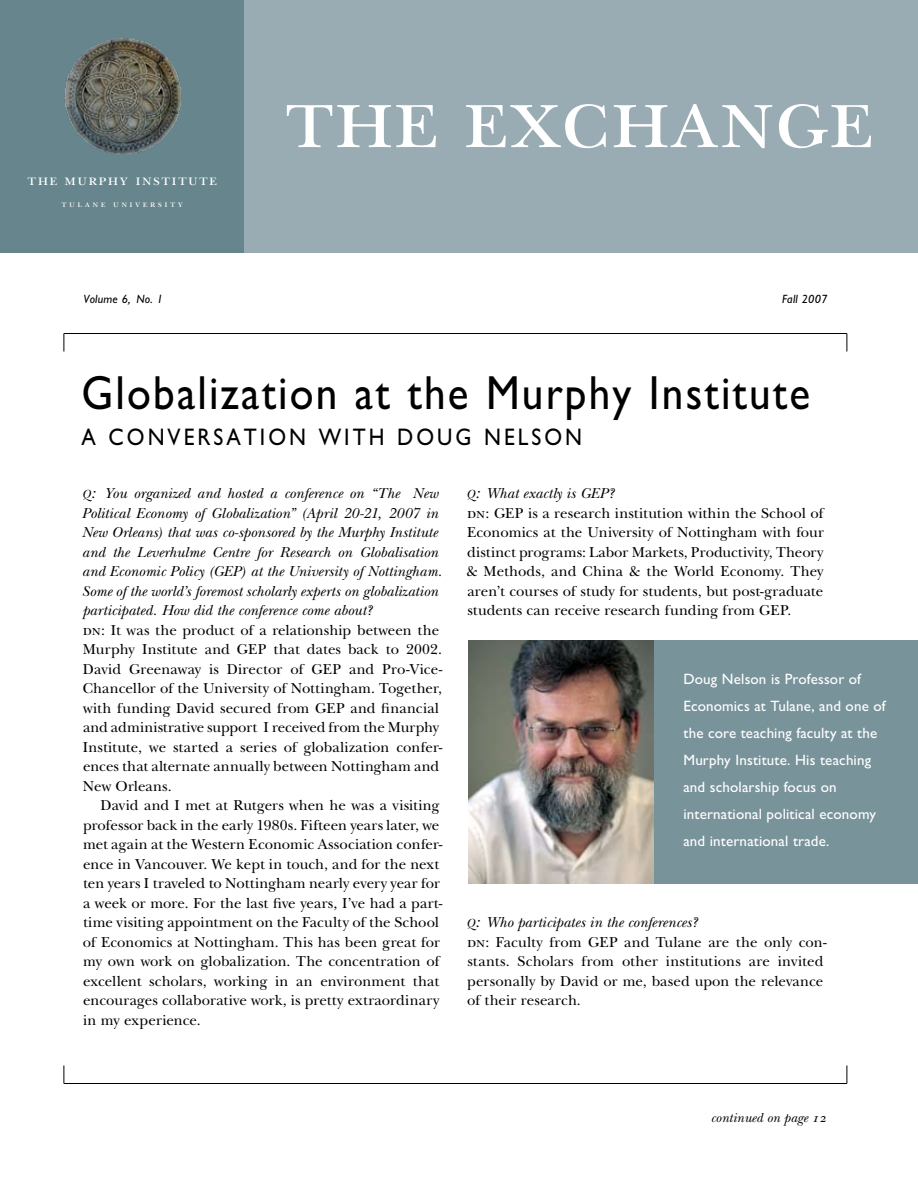
<style>
.page{position:relative;width:918px;height:1188px;background:#fff}
.page>*{position:absolute;margin:0;border:0;box-sizing:border-box;transform-origin:0 0}
.t1{font:90px "New Baskerville SC";letter-spacing:-.005em;color:#fff}
.t2{font:48px "M Gill Sans";letter-spacing:.05em;color:#000;scale:.9 1}
.t3{font:24px "M Gill Sans";letter-spacing:.14em;color:#000;scale:.9 1}
.t4{font:15.9px "New Baskerville SC";letter-spacing:.08em;color:#fff}
.t5{font:15px/19.5px "New Baskerville";color:#000}
.t6{font:15px/27px "M Gill Sans";letter-spacing:.01em;color:#fff}
.t7{font:13.5px "New Baskerville Italic Os F";color:#000}
.t8{font:italic 12px "M Gill Sans";letter-spacing:.015em;color:#000}
.t9{font:9.6px "New Baskerville SC";letter-spacing:.25em;color:#fff}
.s1{font-style:italic;font-size:12.3px}
.s2{font-style:italic;font-size:16.5px}
.s3{font-style:italic}
.s4{font-family:"New Baskerville SC"}
</style>
<div class="page">
<div style="left:0;top:0;width:244px;height:253px;background:#66858d"></div>
<div style="left:244px;top:0;width:674px;height:253px;background:#9aacb3"></div>
<hr style="left:64px;top:333px;width:783px;height:1px;background:#000">
<svg style="left:64px;top:334px;width:1px;height:18px"></svg>
<svg style="left:847px;top:334px;width:1px;height:18px"></svg>
<hr style="left:64px;top:1083px;width:783px;height:1px;background:#000">
<svg style="left:64px;top:1066px;width:1px;height:17px"></svg>
<svg style="left:847px;top:1066px;width:1px;height:18px"></svg>
<img style="left:64px;top:38px;width:118px;height:117px">
<div style="left:619px;top:640px;width:299px;height:244px;background:#79939b"></div>
<img style="left:468px;top:640px;width:186px;height:244px">
<p class="t4" style="left:28px;top:170px;width:191px">the murphy institute</p>
<p class="t9" style="left:62px;top:198px;width:123px">tulane university</p>
<h1 class="t1" style="left:285px;top:66px;width:591px">the exchange</h1>
<p class="t8" style="left:83px;top:292px;width:81px">Volume 6, No. 1</p>
<p class="t8" style="left:782px;top:292px;width:47px">Fall 2007</p>
<h2 class="t2" style="left:82px;top:367px;width:811px">Globalization at the Murphy Institute</h2>
<h3 class="t3" style="left:82px;top:424px;width:558px">a conversati on with doug nelson</h3>
<p class="t5" style="left:82px;top:483px;width:362px"><span class="s1">q</span><span class="s2">:</span> <span class="s3">You organized and hosted a conference on “The New Political Economy of Globalization” (April 20-21, 2007 in New Orleans) that was co-sponsored by the Murphy Institute and the Leverhulme Centre for Research on Globalisation and Economic Policy (GEP) at the University of Nottingham.<br>Some of the world’s foremost scholarly experts on globalization participated. How did the conference come about?<br></span><span class="s4">dn:</span> It was the product of a relationship between the Murphy Institute and GEP that dates back to 2002.<br>David Greenaway is Director of GEP and Pro-Vice-Chancellor of the University of Nottingham. Together, with funding David secured from GEP and financial and administrative support I received from the Murphy Institute, we started a series of globalization confer&shy;ences that alternate annually between Nottingham and New Orleans.</p>
<p class="t5" style="left:83px;top:795px;width:361px;text-indent:18px">David and I met at Rutgers when he was a visiting professor back in the early 1980s. Fifteen years later, we met again at the Western Economic Association confer&shy;ence in Vancouver. We kept in touch, and for the next ten years I traveled to Nottingham nearly every year for a week or more. For the last five years, I’ve had a part&shy;time visiting appointment on the Faculty of the School of Economics at Nottingham. This has been great for my own work on globalization. The concentration of excellent scholars, working in an environment that encourages collaborative work, is pretty extraordinary in my experience.</p>
<p class="t5" style="left:466px;top:483px;width:360px"><span class="s1">q</span><span class="s2">:</span> <span class="s3">What exactly is GEP?<br></span><span class="s4">dn:</span> GEP is a research institution within the School of Economics at the University of Nottingham with four distinct programs: Labor Markets, Productivity, Theory &amp; Methods, and China &amp; the World Economy. They aren’t courses of study for students, but post-graduate students can receive research funding from GEP.</p>
<p class="t6" style="left:683px;top:665px;width:204px">Doug N elson is Professor of<br>Economics at Tulane, and one of the core teaching faculty at the<br>Murphy Institute. His teaching and scholarship focus on international political economy and international trade.</p>
<p class="t5" style="left:466px;top:912px;width:362px"><span class="s1">q</span><span class="s2">:</span> <span class="s3">Who participates in the conferences?<br></span><span class="s4">dn:</span> Faculty from GEP and Tulane are the only con&shy;stants. Scholars from other institutions are invited personally by David or me, based upon the relevance of their research.</p>
<p class="t7" style="left:711px;top:1110px;width:117px">continued on page 12</p>
</div>
